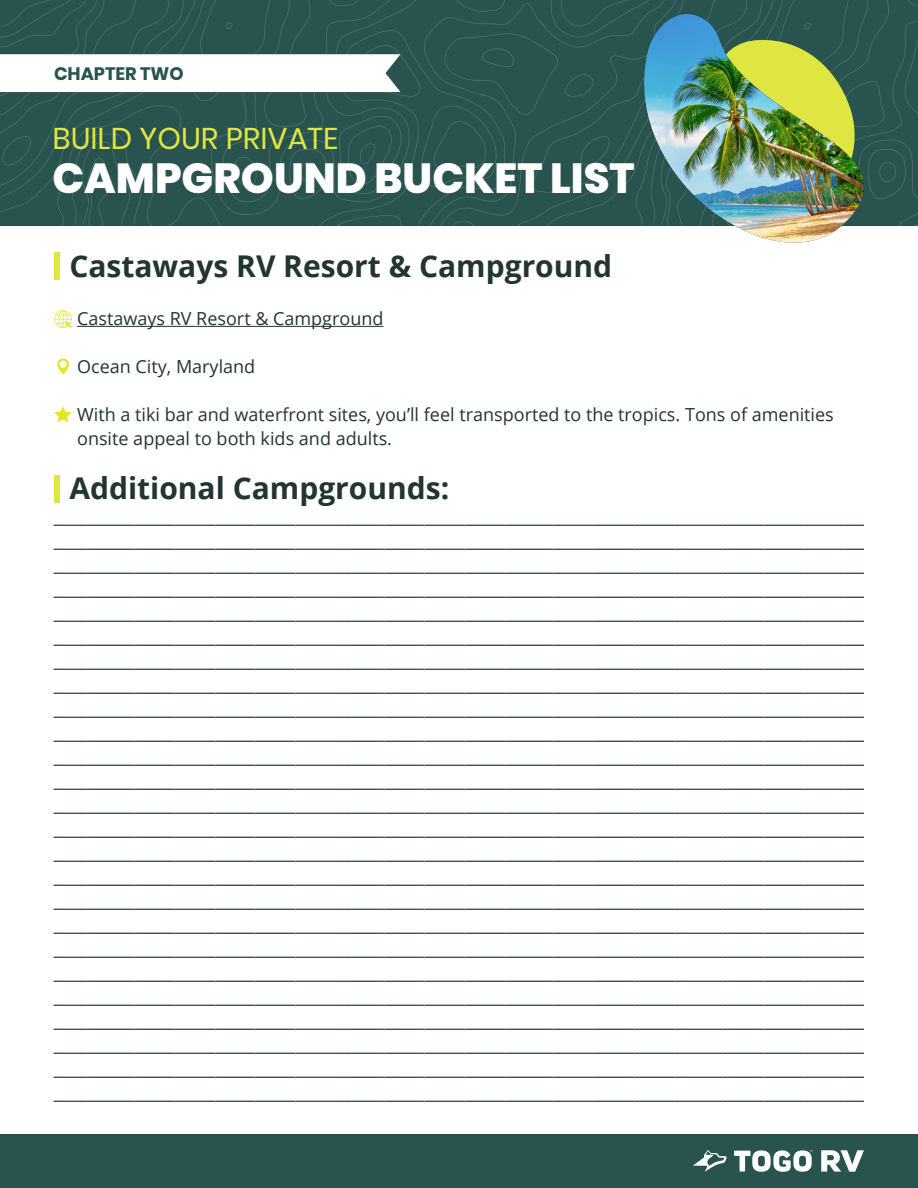
<style>
.page{position:relative;width:918px;height:1188px;background:#fff}
.page>*{position:absolute;margin:0;border:0;box-sizing:border-box;transform-origin:0 0}
.t1{font:800 42px "Poppins";color:#fff}
.t2{font:700 30px "Open Sans";color:#223530}
.t3{font:30px "Poppins";color:#dfe541}
.t4{font:18px/24px "Open Sans";color:#223530}
.t5{font:700 18px "Poppins";color:#28534e}
</style>
<div class="page">
<div style="left:0;top:1134px;width:918px;height:54px;background:#28534e"></div>
<svg style="left:693px;top:1150px;width:34px;height:22px"></svg>
<svg style="left:734px;top:1150px;width:79px;height:22px"></svg>
<svg style="left:821px;top:1150px;width:43px;height:22px"></svg>
<hr style="left:77px;top:326px;width:307px;height:1px;background:#223530">
<div style="left:54px;top:253px;width:6px;height:27px;background:#dfe541"></div>
<div style="left:54px;top:475px;width:6px;height:27px;background:#dfe541"></div>
<svg style="left:54px;top:310px;width:18px;height:18px"></svg>
<svg style="left:57px;top:358px;width:12px;height:16px"></svg>
<svg style="left:54px;top:406px;width:18px;height:16px"></svg>
<svg style="left:0;top:0;width:918px;height:226px;background:#3f6561"></svg>
<svg style="left:631px;top:1px;width:269px;height:225px;background:#29544f"></svg>
<img style="left:631px;top:14px;width:247px;height:229px">
<p class="t5" style="left:54px;top:63px;width:131px">CHAPTER TWO</p>
<h2 class="t3" style="left:53px;top:121px;width:287px">BUILD YOUR PRIVATE</h2>
<h1 class="t1" style="left:53px;top:153px;width:584px">CAMPGROUND BUCKET LIST</h1>
<h2 class="t2" style="left:69px;top:245px;width:544px">Castaways RV Resort &amp; Campground</h2>
<p class="t4" style="left:77px;top:306px;width:308px">Castaways RV Resort &amp; Campground</p>
<p class="t4" style="left:77px;top:354px;width:180px">Ocean City, Maryland</p>
<p class="t4" style="left:77px;top:402px;width:758px">With a tiki bar and waterfront sites, you’ll feel transported to the tropics. Tons of amenities onsite appeal to both kids and adults.</p>
<h2 class="t2" style="left:69px;top:467px;width:382px">Additional Campgrounds:</h2>
<p class="t4" style="left:54px;top:504px;width:816px;text-align:justify">_____________________________________________________________________________________________________ _____________________________________________________________________________________________________ _____________________________________________________________________________________________________ _____________________________________________________________________________________________________ _____________________________________________________________________________________________________ _____________________________________________________________________________________________________ _____________________________________________________________________________________________________ _____________________________________________________________________________________________________ _____________________________________________________________________________________________________ _____________________________________________________________________________________________________ _____________________________________________________________________________________________________ _____________________________________________________________________________________________________ _____________________________________________________________________________________________________ _____________________________________________________________________________________________________ _____________________________________________________________________________________________________ _____________________________________________________________________________________________________ _____________________________________________________________________________________________________ _____________________________________________________________________________________________________ _____________________________________________________________________________________________________ _____________________________________________________________________________________________________ _____________________________________________________________________________________________________ _____________________________________________________________________________________________________ _____________________________________________________________________________________________________ _____________________________________________________________________________________________________ _____________________________________________________________________________________________________</p>
</div>
